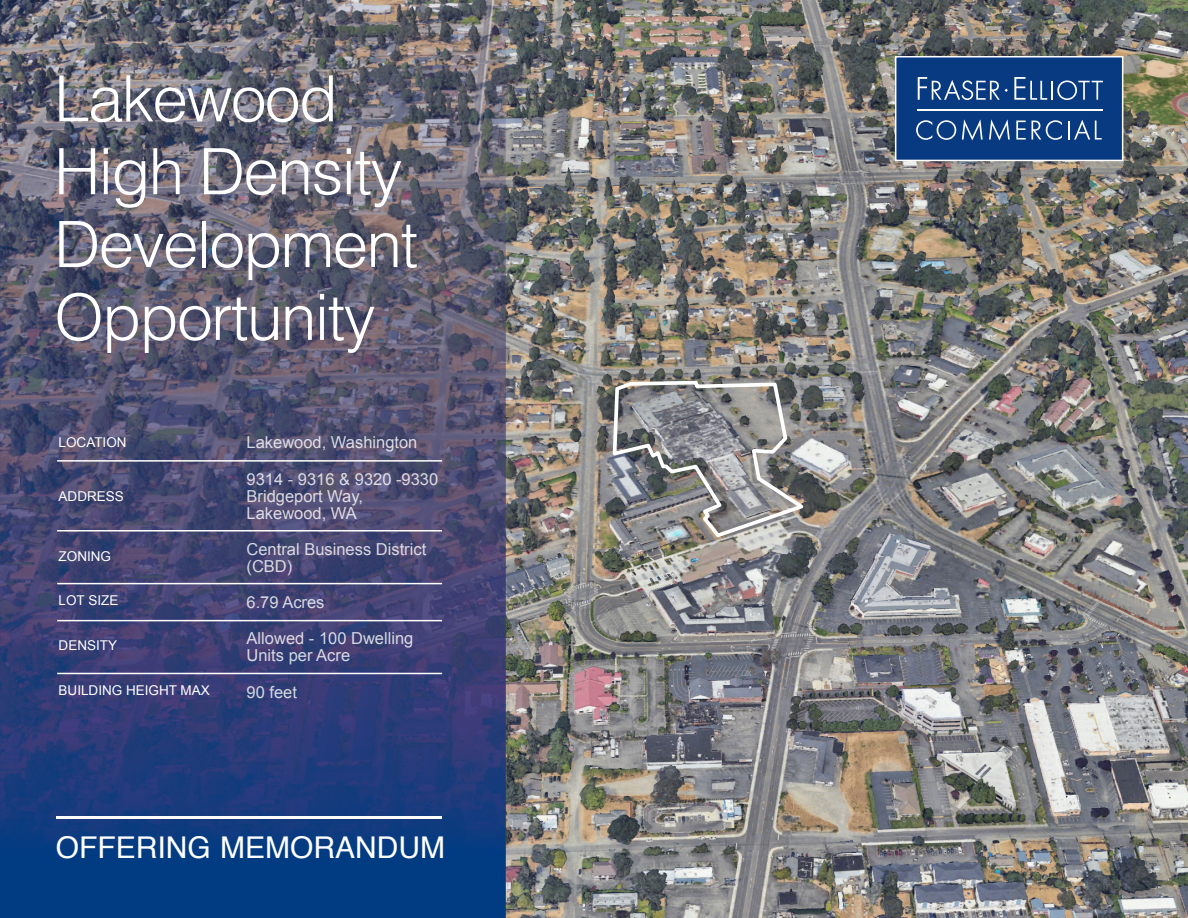
<style>
.page{position:relative;width:1188px;height:918px;background:#fff}
.page>*{position:absolute;margin:0;border:0;box-sizing:border-box;transform-origin:0 0}
.t1{font:300 63.9px/72.9px "Helvetica";letter-spacing:-.025em;color:#fff}
.t2{font:30px "Helvetica";color:#fff}
.t3{font:16.5px/17.1px "Arial";color:rgb(255 255 255/.8)}
.t4{font:13.5px "Arial";color:#fff}
</style>
<div class="page">
<img style="left:506px;top:0;width:682px;height:918px">
<svg style="left:611px;top:379px;width:199px;height:161px;background:#909091"></svg>
<img style="left:0;top:0;width:506px;height:918px">
<hr style="left:57px;top:816px;width:385px;height:3px;background:#fff">
<div style="left:895px;top:56px;width:228px;height:105px;background:#083a82;border:2px solid #fff"></div>
<hr style="left:917px;top:109px;width:186px;height:1px;background:#fff">
<svg style="left:916px;top:120px;width:40px;height:20px"></svg>
<svg style="left:962px;top:119px;width:21px;height:21px"></svg>
<svg style="left:989px;top:119px;width:21px;height:21px"></svg>
<svg style="left:1016px;top:121px;width:10px;height:19px"></svg>
<svg style="left:1032px;top:120px;width:30px;height:20px"></svg>
<svg style="left:1068px;top:120px;width:34px;height:20px"></svg>
<svg style="left:918px;top:77px;width:90px;height:23px"></svg>
<svg style="left:1014px;top:77px;width:89px;height:23px"></svg>
<hr style="left:57px;top:460px;width:385px;height:2px;background:#fff">
<hr style="left:57px;top:530px;width:385px;height:1px;background:#fff">
<hr style="left:57px;top:583px;width:385px;height:1px;background:#fff">
<hr style="left:57px;top:620px;width:385px;height:1px;background:#fff">
<hr style="left:57px;top:673px;width:385px;height:1px;background:#fff">
<h1 class="t1" style="left:54px;top:71px;width:366px">Lakewood<br>High Density<br>Development<br>Opportunity</h1>
<p class="t4" style="left:59px;top:437px;width:70px">LOCATION</p>
<p class="t3" style="left:247px;top:435px;width:172px">Lakewood, Washington</p>
<p class="t4" style="left:59px;top:491px;width:67px">ADDRESS</p>
<p class="t3" style="left:247px;top:472px;width:193px">9314 - 9316 &amp; 9320 -9330<br>Bridgeport Way,<br>Lakewood, WA</p>
<p class="t4" style="left:59px;top:551px;width:54px">ZONING</p>
<p class="t3" style="left:247px;top:542px;width:181px">Central Business District (CBD)</p>
<p class="t4" style="left:59px;top:596px;width:61px">LOT SIZE</p>
<p class="t3" style="left:247px;top:595px;width:79px">6.79 Acres</p>
<p class="t4" style="left:59px;top:641px;width:60px">DENSITY</p>
<p class="t3" style="left:247px;top:632px;width:168px">Allowed - 100 Dwelling<br>Units per Acre</p>
<p class="t4" style="left:59px;top:686px;width:153px">BUILDING HEIGHT MAX</p>
<p class="t3" style="left:247px;top:685px;width:52px">90 feet</p>
<h2 class="t2" style="left:56px;top:836px;width:391px">OFFERING MEMORANDUM</h2>
</div>
